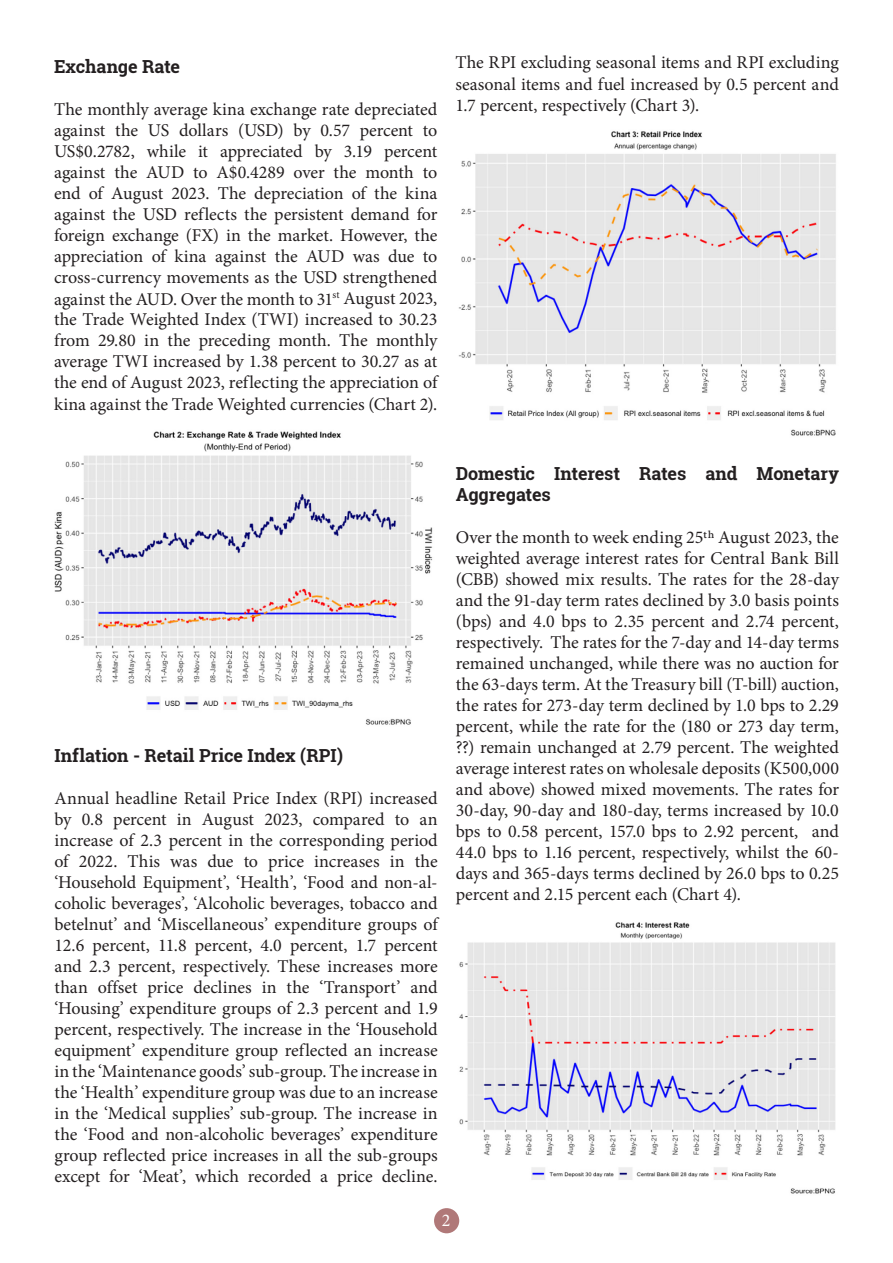
<style>
.page{position:relative;width:893px;height:1263px;background:#fff}
.page>*{position:absolute;margin:0;border:0;box-sizing:border-box;transform-origin:0 0}
.t1{font:18px/21px "Minion Pro";color:#231f20;text-align:justify}
.t2{font:700 18px/21px "Roboto Slab";letter-spacing:-.01em;color:#231f20}
.t3{font:18px "Minion Pro";color:#fff}
</style>
<div class="page">
<div style="left:434px;top:1208px;width:25px;height:25px;background:#b07878;border-radius:50%"></div>
<img style="left:54px;top:431px;width:379px;height:294px">
<img style="left:458px;top:131px;width:378px;height:305px">
<img style="left:459px;top:922px;width:377px;height:272px">
<p class="t2" style="left:54px;top:56px;width:128px">Exchange Rate</p>
<p class="t1" style="left:54px;top:99px;width:385px">The monthly average kina exchange rate depreciated against the US dollars (USD) by 0.57 percent to US$0.2782, while it appreciated by 3.19 percent against the AUD to A$0.4289 over the month to end of August 2023. The depreciation of the kina against the USD reflects the persistent demand for foreign exchange (FX) in the market. However, the appreciation of kina against the AUD was due to cross-currency movements as the USD strengthened against the AUD. Over the month to 31<sup>st</sup> August 2023, the Trade Weighted Index (TWI) increased to 30.23 from 29.80 in the preceding month. The monthly average TWI increased by 1.38 percent to 30.27 as at the end of August 2023, reflecting the appreciation of kina against the Trade Weighted currencies (Chart 2).</p>
<p class="t1" style="left:455px;top:52px;width:385px">The RPI excluding seasonal items and RPI excluding seasonal items and fuel increased by 0.5 percent and 1.7 percent, respectively (Chart 3).</p>
<p class="t2" style="left:54px;top:745px;width:290px">Inflation - Retail Price Index (RPI)</p>
<p class="t1" style="left:54px;top:788px;width:385px">Annual headline Retail Price Index (RPI) increased by 0.8 percent in August 2023, compared to an increase of 2.3 percent in the corresponding period of 2022. This was due to price increases in the ‘Household Equipment’, ‘Health’, ‘Food and non-al&shy;coholic beverages’, ‘Alcoholic beverages, tobacco and betelnut’ and ‘Miscellaneous’ expenditure groups of 12.6 percent, 11.8 percent, 4.0 percent, 1.7 percent and 2.3 percent, respectively. These increases more than offset price declines in the ‘Transport’ and ‘Housing’ expenditure groups of 2.3 percent and 1.9 percent, respectively. The increase in the ‘Household equipment’ expenditure group reflected an increase in the ‘Maintenance goods’ sub-group. The increase in the ‘Health’ expenditure group was due to an increase in the ‘Medical supplies’ sub-group. The increase in the ‘Food and non-alcoholic beverages’ expenditure group reflected price increases in all the sub-groups except for ‘Meat’, which recorded a price decline.</p>
<p class="t2" style="left:456px;top:463px;width:385px">Domestic Interest Rates and Monetary<br>Aggregates</p>
<p class="t1" style="left:456px;top:527px;width:385px">Over the month to week ending 25th August 2023, the weighted average interest rates for Central Bank Bill (CBB) showed mix results. The rates for the 28-day and the 91-day term rates declined by 3.0 basis points (bps) and 4.0 bps to 2.35 percent and 2.74 percent, respectively. The rates for the 7-day and 14-day terms remained unchanged, while there was no auction for the 63-days term. At the Treasury bill (T-bill) auction, the rates for 273-day term declined by 1.0 bps to 2.29 percent, while the rate for the (180 or 273 day term, ??) remain unchanged at 2.79 percent. The weighted average interest rates on wholesale deposits (K500,000 and above) showed mixed movements. The rates for 30-day, 90-day and 180-day, terms increased by 10.0 bps to 0.58 percent, 157.0 bps to 2.92 percent, and 44.0 bps to 1.16 percent, respectively, whilst the 60- days and 365-days terms declined by 26.0 bps to 0.25 percent and 2.15 percent each (Chart 4).</p>
<p class="t3" style="left:442px;top:1208px;width:10px">2</p>
</div>
